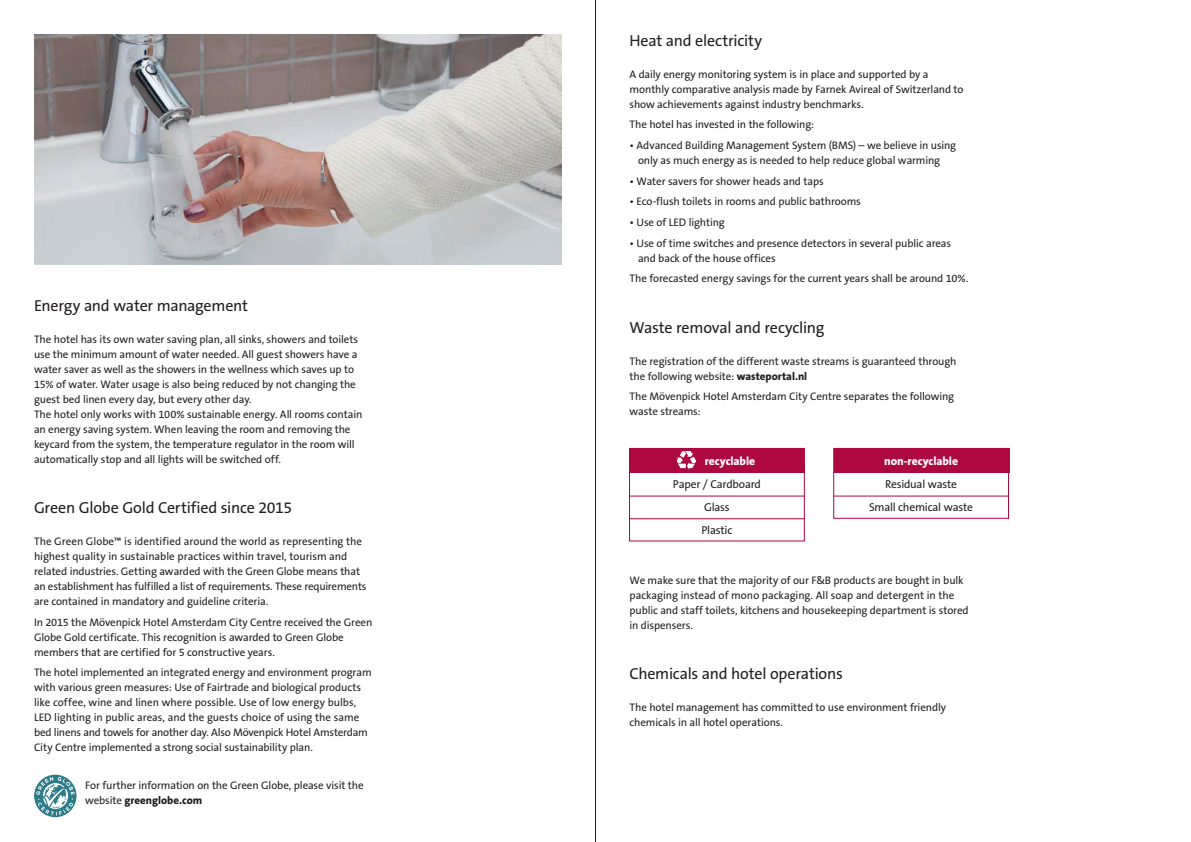
<style>
.page{position:relative;width:1191px;height:842px;background:#fff}
.page>*{position:absolute;margin:0;border:0;box-sizing:border-box;transform-origin:0 0}
.t1{font:16px "The Sans B5 Plain";letter-spacing:-.015em;color:#231f20}
.t2{font:800 11.7px "The Sans B8";letter-spacing:-.005em;color:#fff}
.t3{font:11.5px/23.3px "The Sans B5 Plain";letter-spacing:-.02em;color:#231f20;text-align:center}
.t4{font:11px/15px "The Sans B5 Plain";letter-spacing:-.01em;color:#231f20}
.t5{font:800 11px "The Sans B8";color:#231f20}
.s1{font-family:"The Sans B5 Plain";font-weight:400}
.s2{font-family:"The Sans B8";font-weight:800}
</style>
<div class="page">
<img style="left:34px;top:34px;width:527px;height:230px">
<img style="left:34px;top:775px;width:43px;height:42px;border-radius:21px">
<div style="left:629px;top:448px;width:176px;height:25px;background:#ad083f"></div>
<div style="left:833px;top:448px;width:176px;height:25px;background:#ad083f"></div>
<div style="left:629px;top:448px;width:176px;height:93px;border:1px solid #ad083f"></div>
<div style="left:833px;top:448px;width:176px;height:71px;border:1px solid #ad083f"></div>
<hr style="left:629px;top:496px;width:175px;height:1px;background:#ad083f">
<hr style="left:629px;top:518px;width:175px;height:1px;background:#ad083f">
<hr style="left:833px;top:496px;width:175px;height:1px;background:#ad083f">
<svg style="left:676px;top:451px;width:20px;height:19px"></svg>
<hr style="left:595px;top:0;width:1px;height:842px;background:#231f20">
<h1 class="t1" style="left:34px;top:297px;width:216px">Energy and water management</h1>
<p class="t4" style="left:34px;top:332px;width:330px">The hotel has its own water saving plan, all sinks, showers and toilets use the minimum amount of water needed. All guest showers have a water saver as well as the showers in the wellness which saves up to 15% of water. Water usage is also being reduced by not changing the guest bed linen every day, but every other day.<br>The hotel only works with 100% sustainable energy. All rooms contain an energy saving system. When leaving the room and removing the keycard from the system, the temperature regulator in the room will automatically stop and all lights will be switched off.</p>
<h1 class="t1" style="left:34px;top:499px;width:260px">Green Globe Gold Certified since 2015</h1>
<p class="t4" style="left:34px;top:534px;width:334px">The Green Globe™ is identified around the world as representing the highest quality in sustainable practices within travel, tourism and related industries. Getting awarded with the Green Globe means that an establishment has fulfilled a list of requirements. These requirements are contained in mandatory and guideline criteria.</p>
<p class="t4" style="left:34px;top:615px;width:340px">In 2015 the Mövenpick Hotel Amsterdam City Centre received the Green<br>Globe Gold certificate. This recognition is awarded to Green Globe members that are certified for 5 constructive years.</p>
<p class="t4" style="left:34px;top:665px;width:339px">The hotel implemented an integrated energy and environment program with various green measures: Use of Fairtrade and biological products like coffee, wine and linen where possible. Use of low energy bulbs, LED lighting in public areas, and the guests choice of using the same bed linens and towels for another day. Also Mövenpick Hotel Amsterdam City Centre implemented a strong social sustainability plan.</p>
<p class="t4" style="left:85px;top:778px;width:280px">For further information on the Green Globe, please visit the</p>
<p class="t5" style="left:85px;top:794px;width:119px"><span class="s1">website</span> greenglobe.com</p>
<h1 class="t1" style="left:629px;top:32px;width:134px">Heat and electricity</h1>
<p class="t4" style="left:629px;top:67px;width:335px">A daily energy monitoring system is in place and supported by a monthly comparative analysis made by Farnek Avireal of Switzerland to show achievements against industry benchmarks.</p>
<p class="t4" style="left:629px;top:118px;width:186px">The hotel has invested in the following:</p>
<p class="t4" style="left:638px;top:138px;width:320px;text-indent:-9px">• Advanced Building Management System (BMS) – we believe in using only as much energy as is needed to help reduce global warming</p>
<p class="t4" style="left:629px;top:174px;width:196px">• Water savers for shower heads and taps</p>
<p class="t4" style="left:629px;top:195px;width:233px">• Eco-flush toilets in rooms and public bathrooms</p>
<p class="t4" style="left:629px;top:215px;width:97px">• Use of LED lighting</p>
<p class="t4" style="left:638px;top:236px;width:314px;text-indent:-9px">• Use of time switches and presence detectors in several public areas and back of the house offices</p>
<p class="t4" style="left:629px;top:272px;width:340px">The forecasted energy savings for the current years shall be around 10%.</p>
<h1 class="t1" style="left:629px;top:319px;width:196px">Waste removal and recycling</h1>
<p class="t4" style="left:629px;top:354px;width:328px">The registration of the different waste streams is guaranteed through the following website: <span class="s2">wasteportal.nl</span></p>
<p class="t4" style="left:629px;top:389px;width:326px">The Mövenpick Hotel Amsterdam City Centre separates the following waste streams:</p>
<p class="t2" style="left:705px;top:454px;width:52px">recyclable</p>
<p class="t2" style="left:884px;top:454px;width:75px">non-recyclable</p>
<p class="t3" style="left:673px;top:472px;width:90px">Paper / Cardboard<br>Glass<br>Plastic</p>
<p class="t3" style="left:869px;top:472px;width:106px">Residual waste<br>Small chemical waste</p>
<p class="t4" style="left:629px;top:573px;width:341px">We make sure that the majority of our F&amp;B products are bought in bulk packaging instead of mono packaging. All soap and detergent in the public and staff toilets, kitchens and housekeeping department is stored in dispensers.</p>
<h1 class="t1" style="left:629px;top:665px;width:215px">Chemicals and hotel operations</h1>
<p class="t4" style="left:629px;top:700px;width:318px">The hotel management has committed to use environment friendly chemicals in all hotel operations.</p>
</div>
